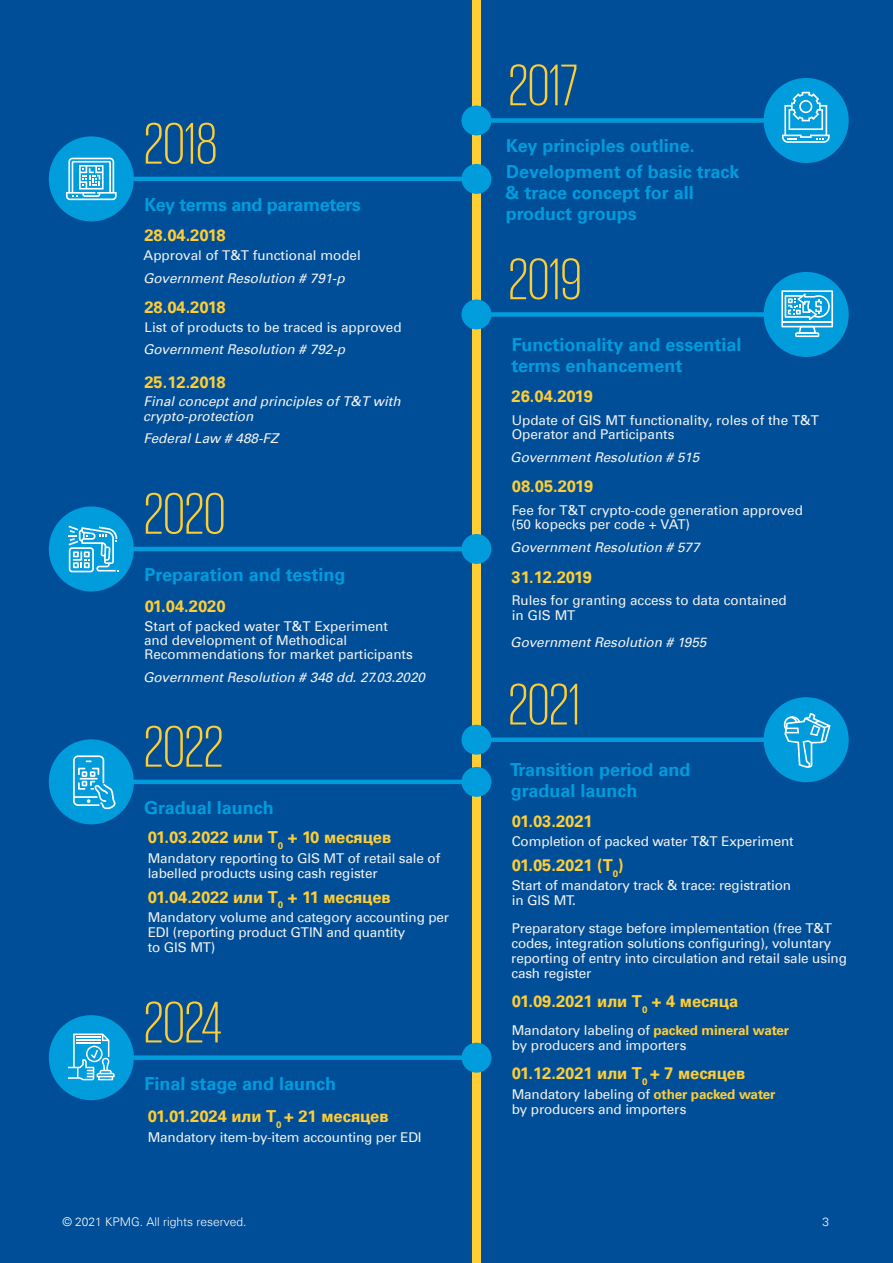
<style>
.page{position:relative;width:893px;height:1263px;background:#004e98}
.page>*{position:absolute;margin:0;border:0;box-sizing:border-box;transform-origin:0 0}
.t1{font:300 60px "KPMG Cyrillic";letter-spacing:-.005em;color:#ffce35}
.t2{font:700 18px/21px "Universfor KPMG";color:#009cdc}
.t3{font:700 18px "Universfor KPMG";letter-spacing:-.02em;color:#009cdc}
.t4{font:700 16.5px "Universfor KPMG";color:#ffce35}
.t5{font:13.5px/15px "Universfor KPMG";letter-spacing:-.01em;color:#f4f4f2}
.t6{font:italic 13.5px/14.2px "Universfor KPMG";color:#f4f4f2}
.t7{font:300 12px "Universfor KPMG";color:#fff}
.s1{font-weight:700;color:#ffce35}
</style>
<div class="page">
<div style="left:472px;top:0;width:9px;height:1263px;background:#ffce35"></div>
<div style="left:764px;top:78px;width:85px;height:85px;background:#009cdc;border-radius:50%"></div>
<div style="left:461px;top:106px;width:30px;height:29px;background:#009cdc;border-radius:50%"></div>
<div style="left:476px;top:118px;width:328px;height:5px;background:#009cdc"></div>
<div style="left:764px;top:272px;width:85px;height:85px;background:#009cdc;border-radius:50%"></div>
<div style="left:764px;top:697px;width:85px;height:85px;background:#009cdc;border-radius:50%"></div>
<div style="left:461px;top:299px;width:30px;height:30px;background:#009cdc;border-radius:50%"></div>
<div style="left:461px;top:725px;width:30px;height:30px;background:#009cdc;border-radius:50%"></div>
<div style="left:476px;top:312px;width:328px;height:5px;background:#009cdc"></div>
<div style="left:476px;top:737px;width:328px;height:5px;background:#009cdc"></div>
<div style="left:49px;top:136px;width:85px;height:85px;background:#009cdc;border-radius:50%"></div>
<div style="left:461px;top:164px;width:30px;height:30px;background:#009cdc;border-radius:50%"></div>
<hr style="left:119px;top:177px;width:353px;height:4px;background:#009cdc">
<div style="left:49px;top:506px;width:85px;height:85px;background:#009cdc;border-radius:50%"></div>
<div style="left:461px;top:534px;width:30px;height:30px;background:#009cdc;border-radius:50%"></div>
<hr style="left:119px;top:547px;width:353px;height:4px;background:#009cdc">
<div style="left:49px;top:739px;width:85px;height:85px;background:#009cdc;border-radius:50%"></div>
<div style="left:49px;top:1015px;width:85px;height:85px;background:#009cdc;border-radius:50%"></div>
<div style="left:461px;top:767px;width:30px;height:30px;background:#009cdc;border-radius:50%"></div>
<div style="left:461px;top:1043px;width:30px;height:30px;background:#009cdc;border-radius:50%"></div>
<hr style="left:119px;top:780px;width:353px;height:4px;background:#009cdc">
<div style="left:119px;top:1055px;width:353px;height:5px;background:#009cdc"></div>
<svg style="left:66px;top:158px;width:51px;height:42px"></svg>
<svg style="left:68px;top:526px;width:51px;height:46px"></svg>
<svg style="left:73px;top:755px;width:43px;height:54px"></svg>
<svg style="left:68px;top:1033px;width:47px;height:47px"></svg>
<svg style="left:781px;top:290px;width:52px;height:47px"></svg>
<svg style="left:782px;top:92px;width:48px;height:51px"></svg>
<svg style="left:784px;top:713px;width:47px;height:55px"></svg>
<h1 class="t1" style="left:144px;top:115px;width:75px">2018</h1>
<h2 class="t3" style="left:145px;top:194px;width:218px">Key terms and parameters</h2>
<p class="t4" style="left:144px;top:226px;width:83px">28.04.2018</p>
<p class="t5" style="left:144px;top:247px;width:219px">Approval of T&amp;T functional model</p>
<p class="t6" style="left:143px;top:271px;width:203px">Government Resolution # 791-p</p>
<p class="t4" style="left:144px;top:297px;width:83px">28.04.2018</p>
<p class="t5" style="left:145px;top:319px;width:259px">List of products to be traced is approved</p>
<p class="t6" style="left:143px;top:342px;width:204px">Government Resolution # 792-p</p>
<p class="t4" style="left:144px;top:372px;width:83px">25.12.2018</p>
<p class="t6" style="left:143px;top:394px;width:259px">Final concept and principles of T&amp;T with crypto-protection</p>
<p class="t6" style="left:144px;top:431px;width:136px">Federal Law # 488-FZ</p>
<h1 class="t1" style="left:144px;top:485px;width:83px">2020</h1>
<h2 class="t2" style="left:145px;top:564px;width:202px">Preparation and testing</h2>
<p class="t4" style="left:145px;top:597px;width:82px">01.04.2020</p>
<p class="t5" style="left:144px;top:619px;width:270px;line-height:14.2px">Start of packed water T&amp;T Experiment and development of Methodical<br>Recommendations for market participants</p>
<p class="t6" style="left:143px;top:670px;width:284px">Government Resolution # 348 dd. 27.03.2020</p>
<h1 class="t1" style="left:144px;top:718px;width:81px">2022</h1>
<h2 class="t2" style="left:144px;top:797px;width:131px">Gradual launch</h2>
<p class="t4" style="left:148px;top:828px;width:245px">01.03.2022 или T<sub>0</sub> + 10 месяцев</p>
<p class="t5" style="left:148px;top:850px;width:294px">Mandatory reporting to GIS MT of retail sale of labelled products using cash register</p>
<p class="t4" style="left:148px;top:887px;width:244px">01.04.2022 или T<sub>0</sub> + 11 месяцев</p>
<p class="t5" style="left:148px;top:910px;width:303px">Mandatory volume and category accounting per<br>EDI (reporting product GTIN and quantity<br>to GIS MT)</p>
<h1 class="t1" style="left:144px;top:993px;width:80px">2024</h1>
<h2 class="t2" style="left:145px;top:1073px;width:193px">Final stage and launch</h2>
<p class="t4" style="left:148px;top:1107px;width:242px">01.01.2024 или T<sub>0</sub> + 21 месяцев</p>
<p class="t5" style="left:148px;top:1129px;width:275px">Mandatory item-by-item accounting per EDI</p>
<h1 class="t1" style="left:508px;top:56px;width:71px">2017</h1>
<h2 class="t2" style="left:506px;top:132px;width:235px;line-height:26.1px">Key principles outline.<br>Development of basic track</h2>
<h2 class="t2" style="left:505px;top:182px;width:190px">&amp; trace concept for all product groups</h2>
<h1 class="t1" style="left:508px;top:250px;width:74px">2019</h1>
<h2 class="t2" style="left:511px;top:334px;width:232px">Functionality and essential terms enhancement</h2>
<p class="t4" style="left:512px;top:386px;width:83px">26.04.2019</p>
<p class="t5" style="left:512px;top:413px;width:309px;line-height:14.2px">Update of GIS MT functionality, roles of the T&amp;T<br>Operator and Participants</p>
<p class="t6" style="left:510px;top:450px;width:191px">Government Resolution # 515</p>
<p class="t4" style="left:512px;top:477px;width:83px">08.05.2019</p>
<p class="t5" style="left:511px;top:503px;width:293px;line-height:14.2px">Fee for T&amp;T crypto-code generation approved (50 kopecks per code + VAT)</p>
<p class="t6" style="left:510px;top:540px;width:191px">Government Resolution # 577</p>
<p class="t4" style="left:512px;top:567px;width:82px">31.12.2019</p>
<p class="t5" style="left:512px;top:593px;width:277px;line-height:14.2px">Rules for granting access to data contained in GIS MT</p>
<p class="t6" style="left:510px;top:635px;width:198px">Government Resolution # 1955</p>
<h1 class="t1" style="left:508px;top:675px;width:73px">2021</h1>
<h2 class="t2" style="left:510px;top:759px;width:182px">Transition period and gradual launch</h2>
<p class="t4" style="left:512px;top:811px;width:82px">01.03.2021</p>
<p class="t5" style="left:512px;top:834px;width:283px">Completion of packed water T&amp;T Experiment</p>
<p class="t4" style="left:512px;top:855px;width:113px">01.05.2021 (T<sub>0</sub>)</p>
<p class="t5" style="left:512px;top:878px;width:281px">Start of mandatory track &amp; trace: registration in GIS MT.</p>
<p class="t5" style="left:511px;top:921px;width:337px">Preparatory stage before implementation (free T&amp;T codes, integration solutions configuring), voluntary reporting of entry into circulation and retail sale using cash register</p>
<p class="t4" style="left:512px;top:992px;width:228px">01.09.2021 или T<sub>0</sub> + 4 месяца</p>
<p class="t5" style="left:512px;top:1023px;width:279px">Mandatory labeling of <span class="s1">packed mineral water </span>by producers and importers</p>
<p class="t4" style="left:512px;top:1064px;width:235px">01.12.2021 или T<sub>0</sub> + 7 месяцев</p>
<p class="t5" style="left:512px;top:1086px;width:265px">Mandatory labeling of <span class="s1">other packed water </span>by producers and importers</p>
<p class="t7" style="left:62px;top:1215px;width:186px">© 2021 KPMG. All rights reserved.</p>
<p class="t7" style="left:822px;top:1215px;width:8px">3</p>
</div>
